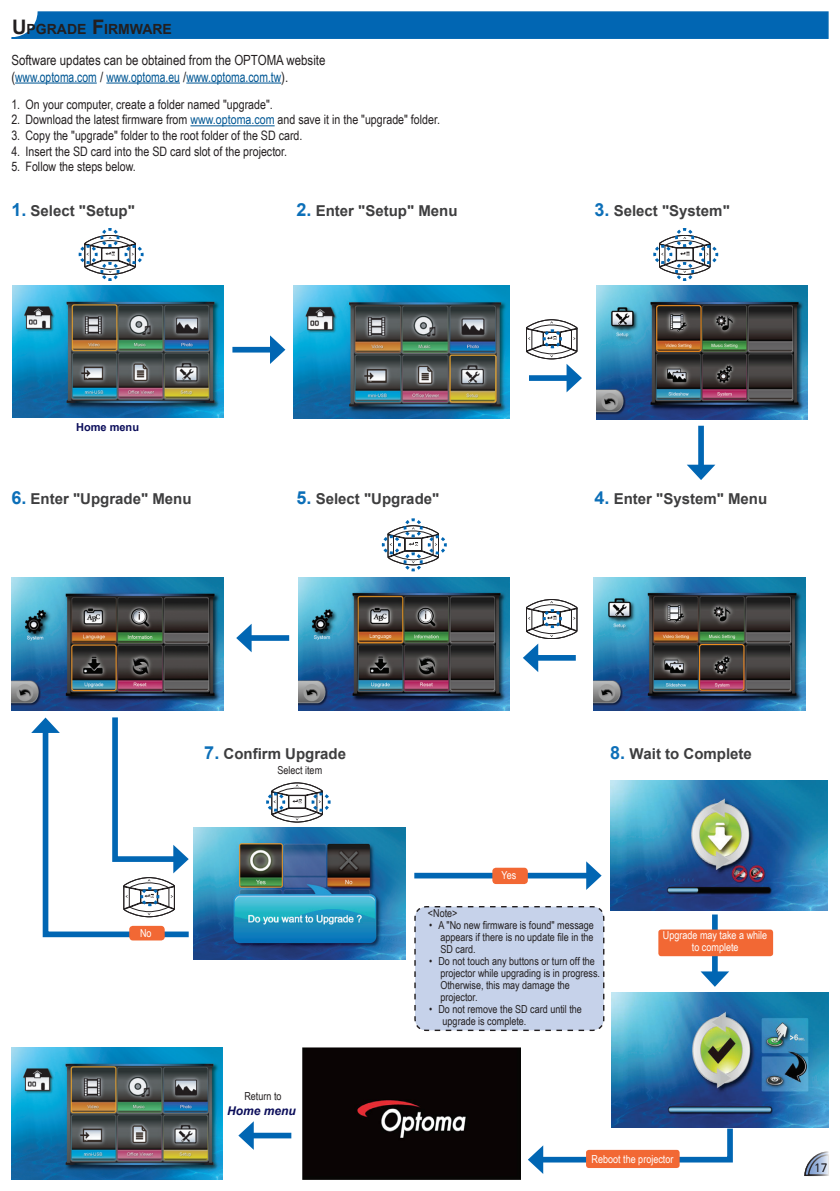
<style>
.page{position:relative;width:840px;height:1191px;background:#fff}
.page>*{position:absolute;margin:0;border:0;box-sizing:border-box;transform-origin:0 0}
.t1{font:700 15px "Arial";color:#3e3e3f}
.t2{font:14px/16.8px "Arial Narrow";color:#231f20}
.t3{font:700 14px "Arial";color:#231f20}
.t4{font:13px "Arial Narrow";color:#231f20}
.t5{font:italic 700 12px "Arial";color:#0b0d5a}
.t6{font:300 12px "Frutiger";color:#231f20}
.t7{font:11px/12px "Arial Narrow";color:#231f20}
.t8{font:11px/12px "Arial Narrow";color:#fff;text-align:center}
.t9{font:700 11px "Arial";color:#0b0d5a}
.s1{font-size:20px}
.s2{color:#005794}
.s3{font-size:18px;color:#0c6fb8}
</style>
<div class="page">
<svg style="left:804px;top:1151px;width:25px;height:25px"></svg>
<svg style="left:11px;top:11px;width:817px;height:28px;background:#0a6bb5"></svg>
<img style="left:610px;top:780px;width:217px;height:131px">
<img style="left:611px;top:992px;width:217px;height:135px">
<hr style="left:15px;top:83px;width:82px;height:1px;background:#005794">
<hr style="left:106px;top:83px;width:74px;height:1px;background:#005794">
<hr style="left:186px;top:83px;width:95px;height:1px;background:#005794">
<hr style="left:190px;top:125px;width:84px;height:1px;background:#005794">
<svg style="left:711px;top:914px;width:6px;height:57px"></svg>
<svg style="left:700px;top:971px;width:28px;height:15px"></svg>
<div style="left:414px;top:906px;width:190px;height:125px;background:#c6d2ea"></div>
<div style="left:658px;top:929px;width:114px;height:27px;background:#f26834;border-radius:3px"></div>
<img style="left:596px;top:286px;width:211px;height:133px">
<div style="left:656px;top:305px;width:45px;height:47px;border:1px solid #f7931d;border-radius:2px"></div>
<img style="left:12px;top:286px;width:211px;height:131px">
<img style="left:294px;top:286px;width:215px;height:133px">
<svg style="left:526px;top:319px;width:55px;height:73px"></svg>
<div style="left:232px;top:347px;width:43px;height:5px;background:#0166b3"></div>
<svg style="left:270px;top:335px;width:15px;height:29px"></svg>
<img style="left:593px;top:577px;width:211px;height:133px">
<div style="left:698px;top:644px;width:46px;height:46px;border:1px solid #f7931d;border-radius:2px"></div>
<svg style="left:697px;top:426px;width:6px;height:39px"></svg>
<svg style="left:687px;top:465px;width:28px;height:15px"></svg>
<img style="left:298px;top:577px;width:211px;height:133px">
<svg style="left:523px;top:599px;width:54px;height:73px"></svg>
<img style="left:12px;top:577px;width:211px;height:133px">
<div style="left:71px;top:644px;width:45px;height:47px;border:1px solid #f7931d;border-radius:2px"></div>
<div style="left:246px;top:635px;width:43px;height:6px;background:#0166b3"></div>
<svg style="left:236px;top:624px;width:15px;height:28px"></svg>
<div style="left:302px;top:1047px;width:218px;height:132px;background:#0a0404"></div>
<img style="left:194px;top:828px;width:211px;height:132px">
<img style="left:12px;top:1047px;width:210px;height:132px">
<svg style="left:266px;top:782px;width:65px;height:40px"></svg>
<svg style="left:31px;top:717px;width:163px;height:223px"></svg>
<div style="left:130px;top:926px;width:34px;height:13px;background:#f26834;border-radius:3px"></div>
<div style="left:129px;top:926px;width:36px;height:14px;border:2px solid #f26834;border-radius:3px"></div>
<svg style="left:528px;top:1123px;width:207px;height:51px"></svg>
<div style="left:585px;top:1149px;width:94px;height:19px;background:#f26834;border-radius:3px"></div>
<div style="left:414px;top:872px;width:177px;height:6px;background:#0166b3"></div>
<svg style="left:586px;top:861px;width:15px;height:29px"></svg>
<div style="left:493px;top:868px;width:33px;height:15px;background:#f26834;border-radius:3px"></div>
<div style="left:492px;top:867px;width:35px;height:17px;border:2px solid #f26834;border-radius:3px"></div>
<div style="left:248px;top:1132px;width:43px;height:6px;background:#0166b3"></div>
<svg style="left:238px;top:1122px;width:15px;height:27px"></svg>
<svg style="left:78px;top:228px;width:66px;height:53px"></svg>
<svg style="left:653px;top:228px;width:66px;height:53px"></svg>
<svg style="left:381px;top:518px;width:66px;height:54px"></svg>
<p class="t3" style="left:12px;top:20px;width:161px"><span class="s1">U</span> PGRADE <span class="s1">F</span> IRMWARE</p>
<p class="t2" style="left:11px;top:51px;width:315px">Software updates can be obtained from the OPTOMA website (<span class="s2">www.optoma.com</span> / <span class="s2">www.optoma.eu</span> /<span class="s2">www.optoma.com.tw</span>).</p>
<p class="t4" style="left:11px;top:95px;width:263px">1. On your computer, create a folder named "upgrade".</p>
<p class="t4" style="left:11px;top:110px;width:430px">2. Download the latest firmware from <span class="s2">www.optoma.com</span> and save it in the "upgrade" folder.</p>
<p class="t4" style="left:11px;top:126px;width:292px">3. Copy the "upgrade" folder to the root folder of the SD card.</p>
<p class="t4" style="left:11px;top:141px;width:277px">4. Insert the SD card into the SD card slot of the projector.</p>
<p class="t4" style="left:11px;top:157px;width:126px">5. Follow the steps below.</p>
<h1 class="t1" style="left:11px;top:201px;width:125px"><span class="s3">1.</span> Select "Setup"</h1>
<h1 class="t1" style="left:296px;top:201px;width:162px"><span class="s3">2.</span> Enter "Setup" Menu</h1>
<h1 class="t1" style="left:594px;top:201px;width:137px"><span class="s3">3.</span> Select "System"</h1>
<p class="t9" style="left:76px;top:419px;width:64px">Home menu</p>
<h1 class="t1" style="left:11px;top:488px;width:182px"><span class="s3">6.</span> Enter "Upgrade" Menu</h1>
<h1 class="t1" style="left:296px;top:488px;width:144px"><span class="s3">5.</span> Select "Upgrade"</h1>
<h1 class="t1" style="left:594px;top:488px;width:174px"><span class="s3">4.</span> Enter "System" Menu</h1>
<p class="t8" style="left:140px;top:926px;width:13px">No</p>
<h1 class="t1" style="left:204px;top:743px;width:143px"><span class="s3">7.</span> Confirm Upgrade</h1>
<h1 class="t1" style="left:609px;top:743px;width:143px"><span class="s3">8.</span> Wait to Complete</h1>
<p class="t7" style="left:277px;top:763px;width:46px">Select item</p>
<p class="t7" style="left:244px;top:1089px;width:39px">Return to</p>
<p class="t5" style="left:227px;top:1102px;width:70px">Home menu</p>
<p class="t8" style="left:501px;top:868px;width:16px">Yes</p>
<p class="t7" style="left:427px;top:906px;width:31px">&lt;Note&gt;</p>
<p class="t7" style="left:440px;top:918px;width:155px;text-align:justify;text-indent:-11px">• A "No new firmware is found" message appears if there is no update file in the SD card.</p>
<p class="t7" style="left:440px;top:954px;width:161px;text-indent:-11px">• Do not touch any buttons or turn off the projector while upgrading is in progress.<br>Otherwise, this may damage the projector.</p>
<p class="t7" style="left:442px;top:1002px;width:141px;text-indent:-13px">• Do not remove the SD card until the upgrade is complete.</p>
<p class="t8" style="left:662px;top:928px;width:106px">Upgrade may take a while to complete</p>
<p class="t8" style="left:591px;top:1152px;width:83px">Reboot the projector</p>
<p class="t6" style="left:813px;top:1161px;width:15px">17</p>
</div>
